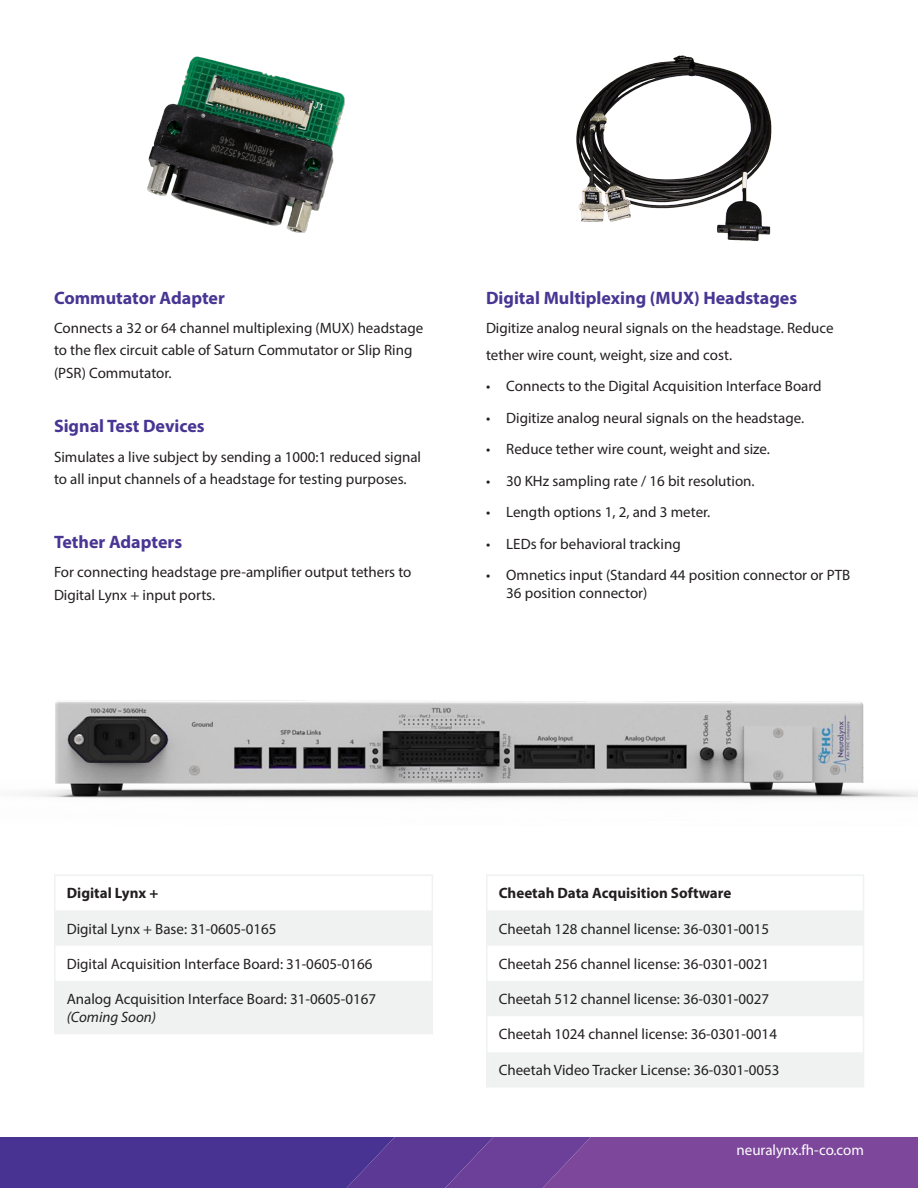
<style>
.page{position:relative;width:918px;height:1188px;background:#fff}
.page>*{position:absolute;margin:0;border:0;box-sizing:border-box;transform-origin:0 0}
.t1{font:700 18px "Myriad Pro";color:#493593}
.t2{font:15px/22.5px "Myriad Pro";color:#231f20}
.t3{font:700 15px "Myriad Pro";color:#231f20}
.t4{font:15px "Myriad Pro";color:#fff}
.t5{font:italic 15px "Myriad Pro";color:#231f20}
</style>
<div class="page">
<svg style="left:0;top:1137px;width:918px;height:51px;background:#623c96"></svg>
<img style="left:576px;top:55px;width:196px;height:186px">
<img style="left:147px;top:56px;width:198px;height:177px">
<svg style="left:56px;top:910px;width:376px;height:124px;fill:#eff2f1"></svg>
<hr style="left:54px;top:874px;width:379px;height:2px;background:#eff2f1">
<hr style="left:54px;top:876px;width:2px;height:34px;background:#eff2f1">
<hr style="left:432px;top:876px;width:1px;height:34px;background:#eff2f1">
<hr style="left:54px;top:910px;width:2px;height:36px;background:#eff2f1">
<hr style="left:432px;top:910px;width:1px;height:36px;background:#eff2f1">
<hr style="left:54px;top:946px;width:2px;height:35px;background:#eff2f1">
<hr style="left:432px;top:946px;width:1px;height:35px;background:#eff2f1">
<hr style="left:54px;top:981px;width:2px;height:53px;background:#eff2f1">
<hr style="left:432px;top:981px;width:1px;height:53px;background:#eff2f1">
<svg style="left:488px;top:910px;width:375px;height:177px;fill:#eff2f1"></svg>
<hr style="left:486px;top:874px;width:378px;height:2px;background:#eff2f1">
<hr style="left:486px;top:876px;width:2px;height:34px;background:#eff2f1">
<hr style="left:863px;top:876px;width:1px;height:34px;background:#eff2f1">
<hr style="left:486px;top:910px;width:2px;height:36px;background:#eff2f1">
<hr style="left:863px;top:910px;width:1px;height:36px;background:#eff2f1">
<hr style="left:486px;top:946px;width:2px;height:35px;background:#eff2f1">
<hr style="left:863px;top:946px;width:1px;height:35px;background:#eff2f1">
<hr style="left:486px;top:981px;width:2px;height:35px;background:#eff2f1">
<hr style="left:863px;top:981px;width:1px;height:35px;background:#eff2f1">
<hr style="left:486px;top:1016px;width:2px;height:36px;background:#eff2f1">
<hr style="left:863px;top:1016px;width:1px;height:36px;background:#eff2f1">
<hr style="left:486px;top:1052px;width:2px;height:35px;background:#eff2f1">
<hr style="left:863px;top:1052px;width:1px;height:35px;background:#eff2f1">
<img style="left:29px;top:700px;width:889px;height:99px">
<p class="t1" style="left:54px;top:286px;width:172px">Commutator Adapter</p>
<p class="t2" style="left:54px;top:316px;width:371px">Connects a 32 or 64 channel multiplexing (MUX) headstage to the flex circuit cable of Saturn Commutator or Slip Ring (PSR) Commutator.</p>
<p class="t1" style="left:54px;top:415px;width:152px">Signal Test Devices</p>
<p class="t2" style="left:54px;top:445px;width:369px">Simulates a live subject by sending a 1000:1 reduced signal to all input channels of a headstage for testing purposes.</p>
<p class="t1" style="left:54px;top:530px;width:130px">Tether Adapters</p>
<p class="t2" style="left:54px;top:561px;width:359px">For connecting headstage pre-amplifier output tethers to<br>Digital Lynx + input ports.</p>
<p class="t1" style="left:486px;top:286px;width:313px">Digital Multiplexing (MUX) Headstages</p>
<p class="t2" style="left:486px;top:314px;width:349px;line-height:27px">Digitize analog neural signals on the headstage. Reduce tether wire count, weight, size and cost.</p>
<p class="t2" style="left:486px;top:375px;width:337px">• Connects to the Digital Acquisition Interface Board</p>
<p class="t2" style="left:486px;top:406px;width:320px">• Digitize analog neural signals on the headstage.</p>
<p class="t2" style="left:486px;top:438px;width:285px">• Reduce tether wire count, weight and size.</p>
<p class="t2" style="left:486px;top:469px;width:270px">• 30 KHz sampling rate / 16 bit resolution.</p>
<p class="t2" style="left:486px;top:501px;width:226px">• Length options 1, 2, and 3 meter.</p>
<p class="t2" style="left:486px;top:532px;width:196px">• LEDs for behavioral tracking</p>
<p class="t2" style="left:506px;top:566px;width:346px;line-height:18px;text-indent:-20px">• Omnetics input (Standard 44 position connector or PTB<br>36 position connector)</p>
<p class="t3" style="left:67px;top:884px;width:93px">Digital Lynx +</p>
<p class="t2" style="left:67px;top:917px;width:211px">Digital Lynx + Base: 31-0605-0165</p>
<p class="t2" style="left:67px;top:952px;width:307px">Digital Acquisition Interface Board: 31-0605-0166</p>
<p class="t2" style="left:67px;top:988px;width:311px">Analog Acquisition Interface Board: 31-0605-0167</p>
<p class="t5" style="left:67px;top:1008px;width:91px">(Coming Soon)</p>
<p class="t3" style="left:499px;top:884px;width:234px">Cheetah Data Acquisition Software</p>
<p class="t2" style="left:499px;top:917px;width:272px">Cheetah 128 channel license: 36-0301-0015</p>
<p class="t2" style="left:499px;top:952px;width:272px">Cheetah 256 channel license: 36-0301-0021</p>
<p class="t2" style="left:499px;top:988px;width:272px">Cheetah 512 channel license: 36-0301-0027</p>
<p class="t2" style="left:499px;top:1023px;width:280px">Cheetah 1024 channel license: 36-0301-0014</p>
<p class="t2" style="left:499px;top:1059px;width:282px">Cheetah Video Tracker License: 36-0301-0053</p>
<p class="t4" style="left:737px;top:1141px;width:129px">neuralynx.fh-co.com</p>
</div>
